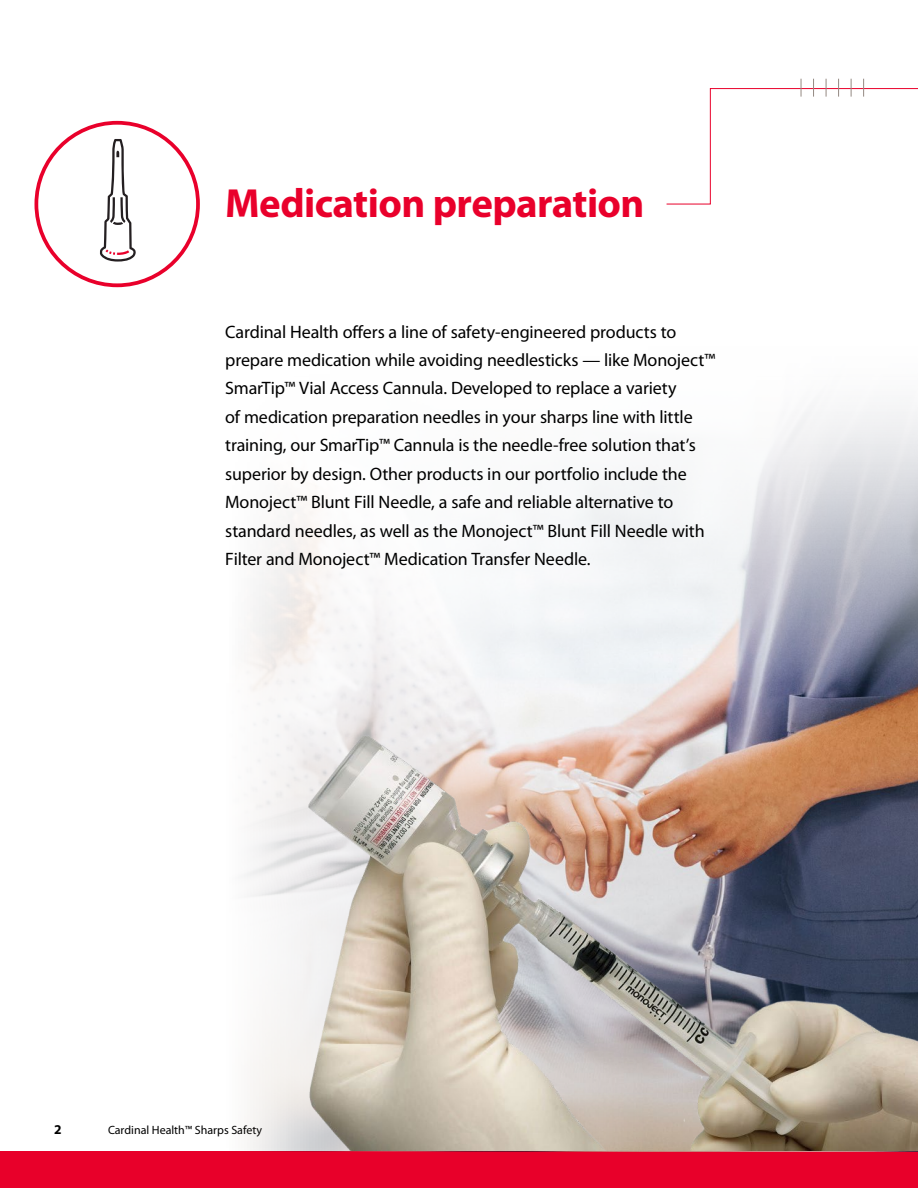
<style>
.page{position:relative;width:918px;height:1188px;background:#fff}
.page>*{position:absolute;margin:0;border:0;box-sizing:border-box;transform-origin:0 0}
.t1{font:700 40.8px "Myriad Pro";letter-spacing:-.015em;color:#e9002b}
.t2{font:18px/28.5px "Myriad Pro";letter-spacing:-.01em;color:#000}
.t3{font:700 13.5px "Myriad Pro";color:#000}
.t4{font:12px "Myriad Pro";color:#000}
</style>
<div class="page">
<div style="left:0;top:1151px;width:918px;height:37px;background:#e8002a"></div>
<img style="left:247px;top:406px;width:671px;height:293px">
<svg style="left:666px;top:79px;width:252px;height:126px"></svg>
<svg style="left:34px;top:121px;width:166px;height:166px"></svg>
<img style="left:244px;top:699px;width:674px;height:452px">
<h1 class="t1" style="left:225px;top:180px;width:421px">Medication preparation</h1>
<p class="t2" style="left:225px;top:318px;width:492px">Cardinal Health offers a line of safety-engineered products to prepare medication while avoiding needlesticks — like Monoject™ SmarTip™ Vial Access Cannula. Developed to replace a variety<br>of medication preparation needles in your sharps line with little training, our SmarTip™ Cannula is the needle-free solution that’s superior by design. Other products in our portfolio include the Monoject™ Blunt Fill Needle, a safe and reliable alternative to standard needles, as well as the Monoject™ Blunt Fill Needle with Filter and Monoject™ Medication Transfer Needle.</p>
<p class="t3" style="left:54px;top:1122px;width:9px">2</p>
<p class="t4" style="left:108px;top:1123px;width:156px">Cardinal Health™ Sharps Safety</p>
</div>
